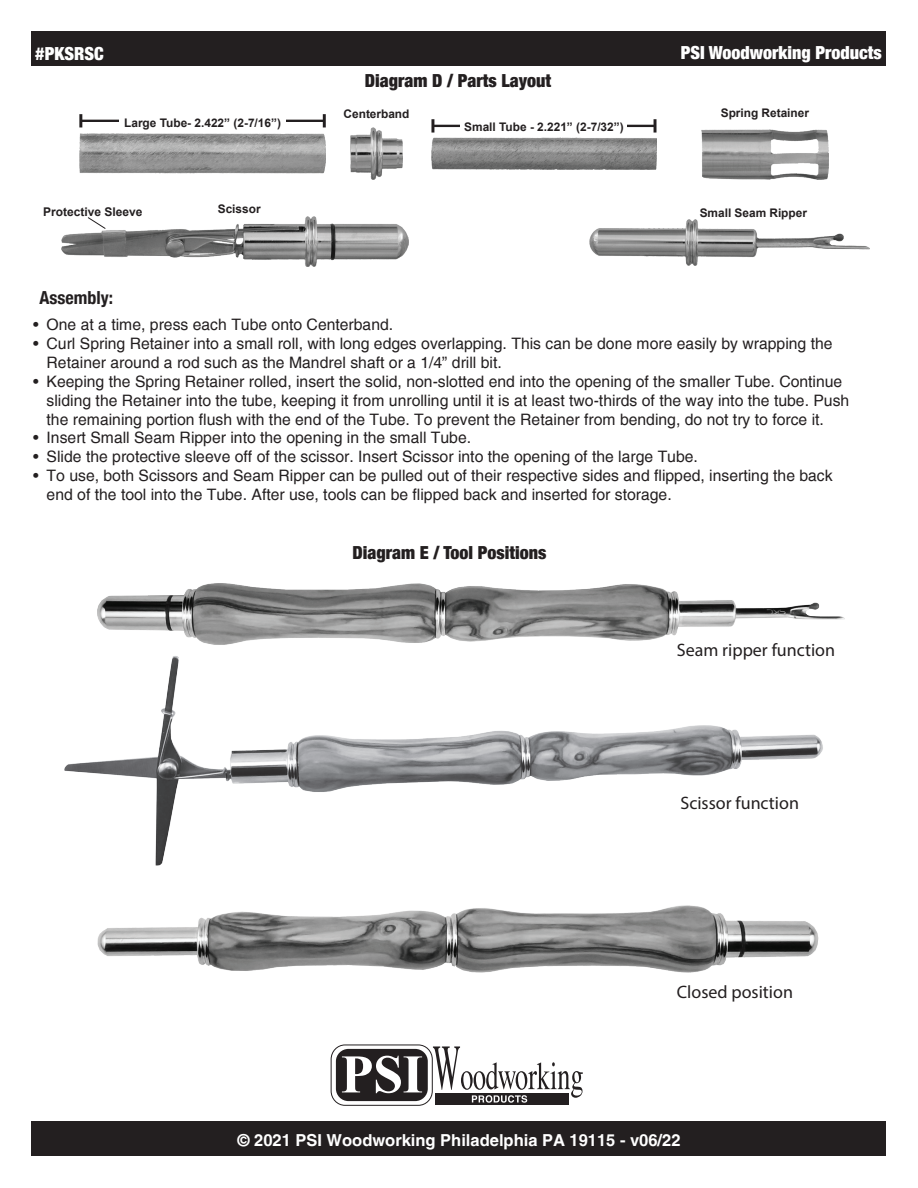
<style>
.page{position:relative;width:918px;height:1188px;background:#fff}
.page>*{position:absolute;margin:0;border:0;box-sizing:border-box;transform-origin:0 0}
.t1{font:18px "Myriad Pro";color:#231f20}
.t2{font:900 condensed 18px "Helvetica Neue";color:#231f20}
.t3{font:900 condensed 18px "Helvetica Neue";color:#fff}
.t4{font:700 condensed 18px "Helvetica Neue";color:#231f20}
.t5{font:700 16.5px "Helvetica";color:#fff}
.t6{font:15.75px/18.9px "Helvetica";color:#231f20}
.t7{font:700 12px "Arial";color:#231f20}
.t8{font:700 11.85px "Arial";color:#231f20}
</style>
<div class="page">
<hr style="left:433px;top:125px;width:222px;height:2px;background:#231f20">
<hr style="left:431px;top:119px;width:3px;height:14px;background:#231f20">
<hr style="left:654px;top:119px;width:3px;height:14px;background:#231f20">
<div style="left:461px;top:121px;width:166px;height:12px;background:#fff"></div>
<hr style="left:81px;top:120px;width:243px;height:2px;background:#231f20">
<svg style="left:79px;top:114px;width:3px;height:13px"></svg>
<svg style="left:323px;top:114px;width:3px;height:13px"></svg>
<div style="left:119px;top:116px;width:167px;height:13px;background:#fff"></div>
<img style="left:61px;top:217px;width:347px;height:50px">
<img style="left:79px;top:133px;width:247px;height:40px">
<img style="left:431px;top:138px;width:226px;height:31px">
<img style="left:350px;top:127px;width:53px;height:52px">
<img style="left:702px;top:129px;width:126px;height:50px">
<img style="left:590px;top:220px;width:280px;height:45px">
<svg style="left:331px;top:1045px;width:101px;height:60px"></svg>
<div style="left:331px;top:1045px;width:102px;height:61px;border:1px solid #231f20;border-radius:14px"></div>
<div style="left:435px;top:1093px;width:134px;height:12px;background:#231f20"></div>
<svg style="left:336px;top:1046px;width:247px;height:57px"></svg>
<div style="left:32px;top:32px;width:854px;height:34px;background:#231f20"></div>
<div style="left:32px;top:1121px;width:854px;height:35px;background:#231f20"></div>
<svg style="left:87px;top:217px;width:19px;height:13px"></svg>
<img style="left:97px;top:583px;width:748px;height:62px">
<img style="left:64px;top:656px;width:759px;height:210px">
<img style="left:97px;top:905px;width:722px;height:68px">
<p class="t3" style="left:35px;top:39px;width:70px">#PKSRSC</p>
<p class="t3" style="left:681px;top:38px;width:203px">PSI Woodworking Products</p>
<p class="t2" style="left:365px;top:66px;width:188px">Diagram D / Parts Layout</p>
<p class="t8" style="left:124px;top:115px;width:158px">Large Tube- 2.422” (2-7/16”)</p>
<p class="t8" style="left:344px;top:106px;width:67px">Centerband</p>
<p class="t8" style="left:721px;top:104px;width:90px">Spring Retainer</p>
<p class="t8" style="left:464px;top:119px;width:161px">Small Tube - 2.221” (2-7/32”)</p>
<p class="t7" style="left:43px;top:203px;width:101px">Protective Sleeve</p>
<p class="t8" style="left:218px;top:200px;width:44px">Scissor</p>
<p class="t8" style="left:700px;top:205px;width:109px">Small Seam Ripper</p>
<p class="t4" style="left:40px;top:282px;width:75px">Assembly:</p>
<p class="t6" style="left:33px;top:315px;width:362px">• One at a time, press each Tube onto Centerband.</p>
<p class="t6" style="left:47px;top:334px;width:788px;text-indent:-13px">• Curl Spring Retainer into a small roll, with long edges overlapping. This can be done more easily by wrapping the<br>Retainer around a rod such as the Mandrel shaft or a 1/4” drill bit.</p>
<p class="t6" style="left:47px;top:372px;width:804px;text-indent:-13px">• Keeping the Spring Retainer rolled, insert the solid, non-slotted end into the opening of the smaller Tube. Continue sliding the Retainer into the tube, keeping it from unrolling until it is at least two-thirds of the way into the tube. Push the remaining portion flush with the end of the Tube. To prevent the Retainer from bending, do not try to force it.</p>
<p class="t6" style="left:33px;top:429px;width:440px">• Insert Small Seam Ripper into the opening in the small Tube.</p>
<p class="t6" style="left:33px;top:448px;width:666px">• Slide the protective sleeve off of the scissor. Insert Scissor into the opening of the large Tube.</p>
<p class="t6" style="left:47px;top:466px;width:788px;text-indent:-13px">• To use, both Scissors and Seam Ripper can be pulled out of their respective sides and flipped, inserting the back end of the tool into the Tube. After use, tools can be flipped back and inserted for storage.</p>
<p class="t2" style="left:352px;top:538px;width:196px">Diagram E / Tool Positions</p>
<p class="t1" style="left:677px;top:639px;width:160px">Seam ripper function</p>
<p class="t1" style="left:680px;top:792px;width:120px">Scissor function</p>
<p class="t1" style="left:677px;top:981px;width:118px">Closed position</p>
<p class="t5" style="left:237px;top:1130px;width:445px">© 2021 PSI Woodworking Philadelphia PA 19115 - v06/22</p>
</div>
